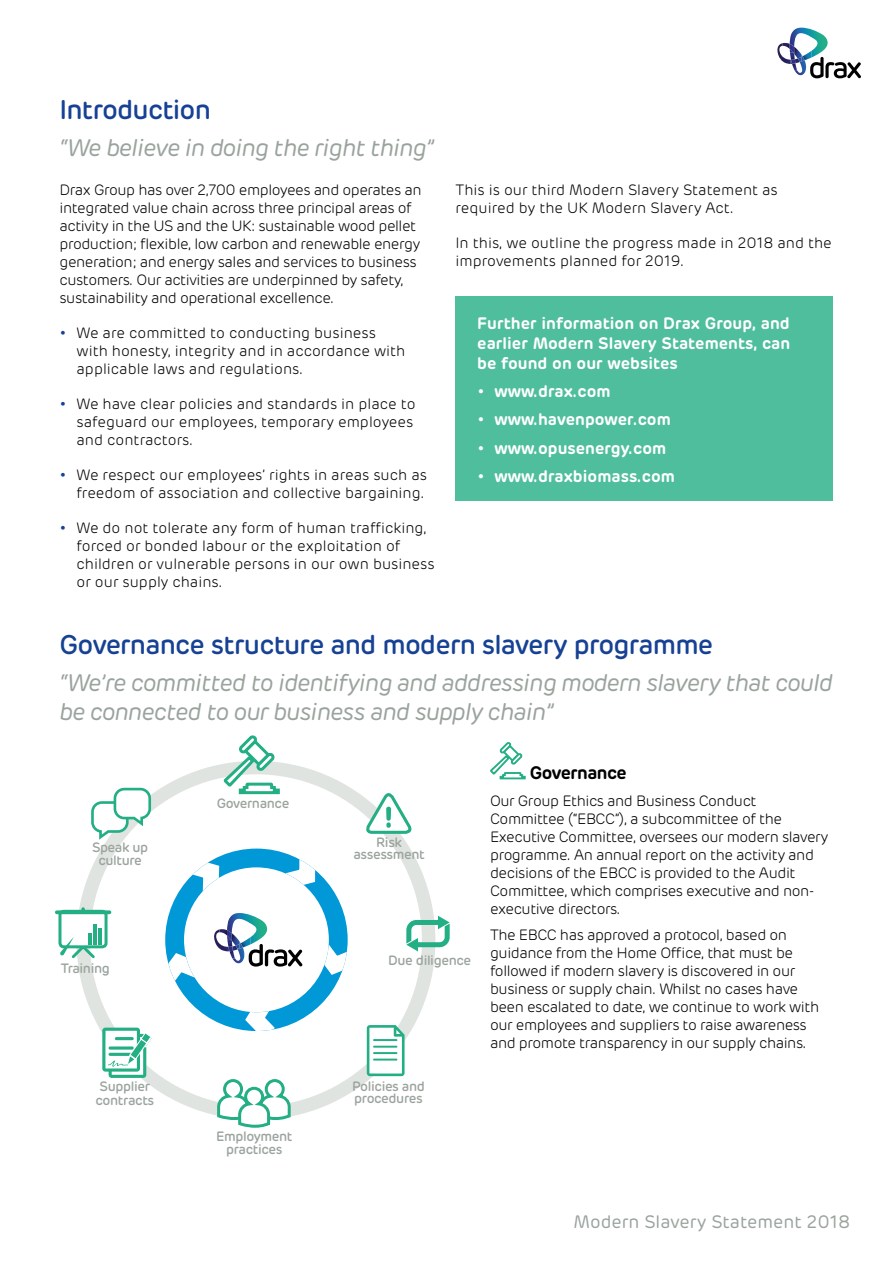
<style>
.page{position:relative;width:893px;height:1263px;background:#fff}
.page>*{position:absolute;margin:0;border:0;box-sizing:border-box;transform-origin:0 0}
.t1{font:500 27px "Rubrik";letter-spacing:-.03em;color:#164194}
.t2{font:italic 24px/28.8px "Rubrik";letter-spacing:-.03em;color:#9aa39c}
.t3{font:18px "Rubrik";color:#9aa39c}
.t4{font:600 18px "Rubrik";letter-spacing:-.03em;color:#000}
.t5{font:600 16.5px/19.8px "Rubrik";color:#fff;text-align:justify}
.t6{font:300 15px/18px "Rubrik";letter-spacing:-.03em;color:#000}
.t7{font:300 15px/18px "Rubrik";color:#000}
.t8{font:500 13.5px/13.5px "Rubrik";letter-spacing:-.03em;color:#9aa39c;text-align:center}
.s1{font-weight:700;color:#164194}
</style>
<div class="page">
<svg style="left:777px;top:28px;width:84px;height:50px"></svg>
<svg style="left:490px;top:742px;width:36px;height:38px"></svg>
<div style="left:455px;top:297px;width:378px;height:204px;background:#4fbe9c"></div>
<div style="left:76px;top:761px;width:359px;height:359px;border:14px solid #e0e4e1;border-radius:50%"></div>
<svg style="left:364px;top:793px;width:48px;height:44px"></svg>
<svg style="left:406px;top:916px;width:44px;height:35px"></svg>
<svg style="left:221px;top:735px;width:60px;height:60px"></svg>
<svg style="left:216px;top:1079px;width:77px;height:49px"></svg>
<div style="left:60px;top:911px;width:46px;height:36px;background:#fff;border-radius:4px"></div>
<div style="left:58px;top:910px;width:50px;height:38px;border:3px solid #23ae84;border-radius:4px"></div>
<hr style="left:57px;top:910px;width:52px;height:4px;background:#23ae84">
<hr style="left:88px;top:933px;width:4px;height:11px;background:#23ae84">
<hr style="left:93px;top:924px;width:4px;height:20px;background:#23ae84">
<hr style="left:98px;top:928px;width:4px;height:16px;background:#23ae84">
<svg style="left:60px;top:937px;width:37px;height:24px"></svg>
<svg style="left:91px;top:788px;width:60px;height:52px"></svg>
<svg style="left:367px;top:1025px;width:38px;height:51px"></svg>
<svg style="left:102px;top:1027px;width:50px;height:51px"></svg>
<svg style="left:165px;top:848px;width:183px;height:183px"></svg>
<h1 class="t1" style="left:60px;top:93px;width:153px">Introduction</h1>
<h2 class="t2" style="left:60px;top:134px;width:377px">“We believe in doing the right thing”</h2>
<p class="t6" style="left:60px;top:181px;width:363px">Drax Group has over 2,700 employees and operates an integrated value chain across three principal areas of activity in the US and the UK: sustainable wood pellet production; flexible, low carbon and renewable energy generation; and energy sales and services to business customers. Our activities are underpinned by safety, sustainability and operational excellence.</p>
<p class="t7" style="left:77px;top:324px;width:330px;text-indent:-17px"><span class="s1">•</span> We are committed to conducting business with honesty, integrity and in accordance with applicable laws and regulations.</p>
<p class="t7" style="left:77px;top:395px;width:340px;text-indent:-17px"><span class="s1">•</span> We have clear policies and standards in place to safeguard our employees, temporary employees and contractors.</p>
<p class="t7" style="left:60px;top:466px;width:369px;text-align:right"><span class="s1">•</span> We respect our employees’ rights in areas such as freedom of association and collective bargaining.</p>
<p class="t7" style="left:77px;top:519px;width:360px;text-indent:-17px"><span class="s1">•</span> We do not tolerate any form of human trafficking, forced or bonded labour or the exploitation of children or vulnerable persons in our own business or our supply chains.</p>
<p class="t7" style="left:455px;top:181px;width:324px">This is our third Modern Slavery Statement as required by the UK Modern Slavery Act.</p>
<p class="t7" style="left:455px;top:234px;width:378px">In this, we outline the progress made in 2018 and the improvements planned for 2019.</p>
<p class="t5" style="left:477px;top:313px;width:314px">Further information on Drax Group, and earlier Modern Slavery Statements, can be found on our websites</p>
<p class="t5" style="left:477px;top:381px;width:135px">• www.drax.com</p>
<p class="t5" style="left:477px;top:410px;width:195px">• www.havenpower.com</p>
<p class="t5" style="left:477px;top:438px;width:191px">• www.opusenergy.com</p>
<p class="t5" style="left:477px;top:466px;width:199px">• www.draxbiomass.com</p>
<h1 class="t1" style="left:60px;top:628px;width:655px">Governance structure and modern slavery programme</h1>
<h2 class="t2" style="left:60px;top:669px;width:775px">“We’re committed to identifying and addressing modern slavery that could be connected to our business and supply chain”</h2>
<p class="t8" style="left:92px;top:841px;width:58px">Speak up culture</p>
<p class="t8" style="left:61px;top:961px;width:51px">Training</p>
<p class="t8" style="left:95px;top:1080px;width:60px">Supplier contracts</p>
<p class="t8" style="left:217px;top:797px;width:74px">Governance</p>
<p class="t8" style="left:216px;top:1129px;width:78px">Employment practices</p>
<p class="t8" style="left:353px;top:836px;width:73px;line-height:12px">Risk assessment</p>
<p class="t8" style="left:388px;top:954px;width:85px">Due diligence</p>
<p class="t8" style="left:352px;top:1081px;width:74px;line-height:12px;text-align:left">Policies and procedures</p>
<p class="t4" style="left:530px;top:761px;width:99px">Governance</p>
<p class="t6" style="left:490px;top:792px;width:340px">Our Group Ethics and Business Conduct Committee (“EBCC”), a subcommittee of the Executive Committee, oversees our modern slavery programme. An annual report on the activity and decisions of the EBCC is provided to the Audit Committee, which comprises executive and non&shy;executive directors.</p>
<p class="t6" style="left:490px;top:926px;width:331px">The EBCC has approved a protocol, based on guidance from the Home Office, that must be followed if modern slavery is discovered in our business or supply chain. Whilst no cases have been escalated to date, we continue to work with our employees and suppliers to raise awareness and promote transparency in our supply chains.</p>
<p class="t3" style="left:574px;top:1210px;width:278px">Modern Slavery Statement 2018</p>
</div>
